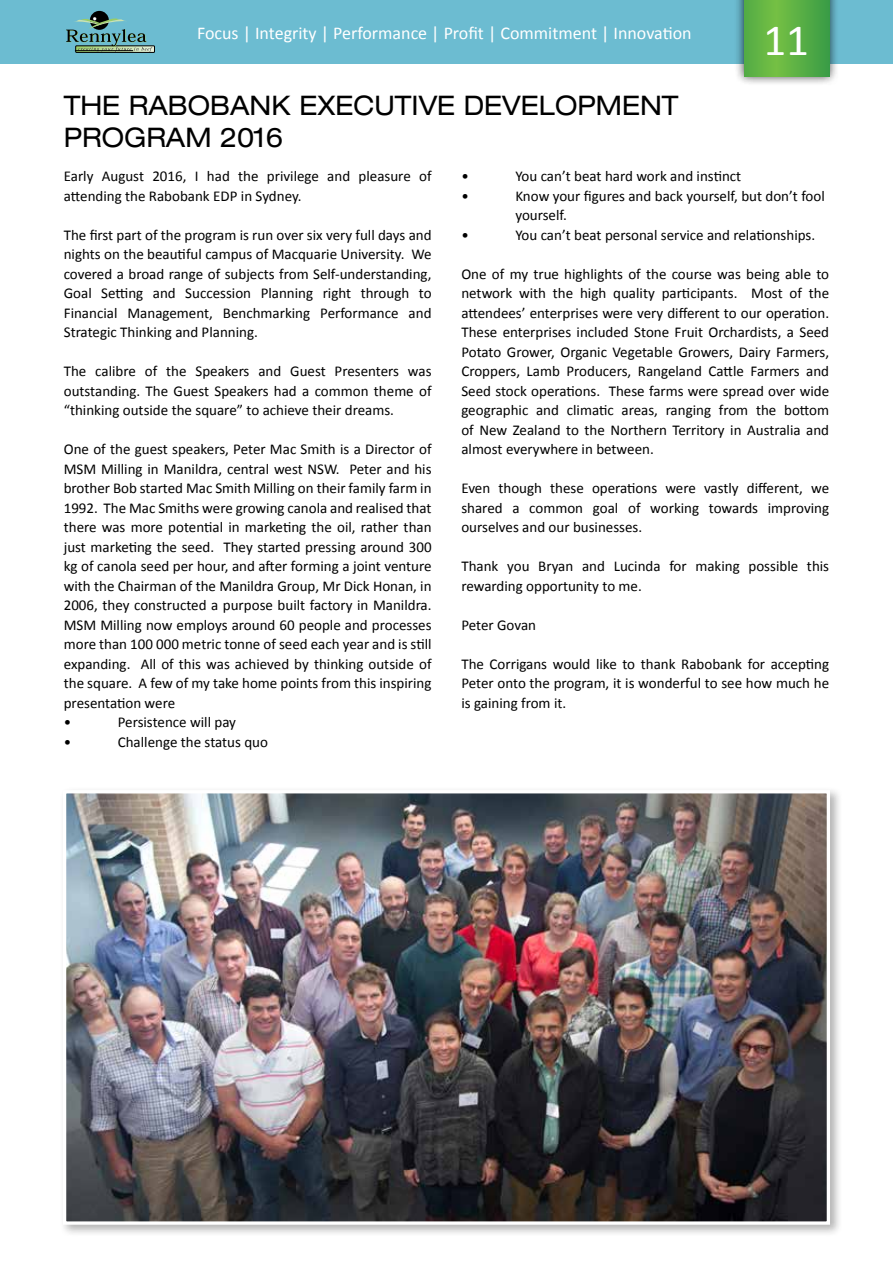
<style>
.page{position:relative;width:893px;height:1263px;background:#fff}
.page>*{position:absolute;margin:0;border:0;box-sizing:border-box;transform-origin:0 0}
.t1{font:45px "Calibri";color:#fff}
.t2{font:expanded 27px/32.4px "Helvetica Neue LT";color:#000;scale:.95 1}
.t3{font:18px "Calibri";color:#fff}
.t4{font:15px/19.5px "Calibri";color:#000;text-align:justify}
</style>
<div class="page">
<div style="left:0;top:0;width:893px;height:64px;background:#6cbcd1"></div>
<div style="left:734px;top:0;width:105px;height:86px;background:#000;opacity:.75"></div>
<svg style="left:744px;top:0;width:85px;height:77px;background:#5bb044"></svg>
<div style="left:76px;top:46px;width:79px;height:6px;border:1px solid #000"></div>
<div style="left:90px;top:11px;width:19px;height:19px;background:#000;border-radius:50%"></div>
<svg style="left:66px;top:16px;width:88px;height:36px"></svg>
<hr style="left:75px;top:50px;width:58px;height:1px;background:#000">
<div style="left:59px;top:786px;width:784px;height:451px;background:#000;opacity:.3"></div>
<img style="left:67px;top:794px;width:759px;height:427px">
<div style="left:63px;top:790px;width:767px;height:435px;border:3px solid #fff"></div>
<p class="t3" style="left:197px;top:22px;width:496px">Focus | Integrity | Performance | Profit | Commitment | Innovation</p>
<h1 class="t1" style="left:763px;top:12px;width:47px">11</h1>
<h2 class="t2" style="left:64px;top:88px;width:649px">THE RABOBANK EXECUTIVE DEVELOPMENT<br>PROGRAM 2016</h2>
<p class="t4" style="left:64px;top:166px;width:369px">Early August 2016, I had the privilege and pleasure of attending the Rabobank EDP in Sydney.</p>
<p class="t4" style="left:64px;top:224px;width:369px">The first part of the program is run over six very full days and nights on the beautiful campus of Macquarie University. We covered a broad range of subjects from Self-understanding, Goal Setting and Succession Planning right through to Financial Management, Benchmarking Performance and Strategic Thinking and Planning.</p>
<p class="t4" style="left:64px;top:361px;width:369px">The calibre of the Speakers and Guest Presenters was outstanding. The Guest Speakers had a common theme of “thinking outside the square” to achieve their dreams.</p>
<p class="t4" style="left:64px;top:439px;width:369px;text-align:left">One of the guest speakers, Peter Mac Smith is a Director of MSM Milling in Manildra, central west NSW. Peter and his brother Bob started Mac Smith Milling on their family farm in 1992. The Mac Smiths were growing canola and realised that there was more potential in marketing the oil, rather than just marketing the seed. They started pressing around 300 kg of canola seed per hour, and after forming a joint venture with the Chairman of the Manildra Group, Mr Dick Honan, in 2006, they constructed a purpose built factory in Manildra.<br>MSM Milling now employs around 60 people and processes more than 100 000 metric tonne of seed each year and is still expanding. All of this was achieved by thinking outside of the square. A few of my take home points from this inspiring presentation were<br>•</p>
<p class="t4" style="left:118px;top:712px;width:120px">Persistence will pay</p>
<p class="t4" style="left:64px;top:731px;width:9px">•</p>
<p class="t4" style="left:118px;top:731px;width:152px">Challenge the status quo</p>
<p class="t4" style="left:461px;top:166px;width:9px">•</p>
<p class="t4" style="left:515px;top:166px;width:227px">You can’t beat hard work and instinct</p>
<p class="t4" style="left:461px;top:185px;width:9px">•</p>
<p class="t4" style="left:515px;top:185px;width:311px">Know your figures and back yourself, but don’t fool yourself.</p>
<p class="t4" style="left:461px;top:224px;width:9px">•</p>
<p class="t4" style="left:515px;top:224px;width:301px">You can’t beat personal service and relationships.</p>
<p class="t4" style="left:461px;top:263px;width:369px">One of my true highlights of the course was being able to network with the high quality participants. Most of the attendees’ enterprises were very different to our operation.<br>These enterprises included Stone Fruit Orchardists, a Seed Potato Grower, Organic Vegetable Growers, Dairy Farmers, Croppers, Lamb Producers, Rangeland Cattle Farmers and Seed stock operations. These farms were spread over wide geographic and climatic areas, ranging from the bottom of New Zealand to the Northern Territory in Australia and almost everywhere in between.</p>
<p class="t4" style="left:461px;top:478px;width:369px">Even though these operations were vastly different, we shared a common goal of working towards improving ourselves and our businesses.</p>
<p class="t4" style="left:461px;top:556px;width:369px">Thank you Bryan and Lucinda for making possible this rewarding opportunity to me.</p>
<p class="t4" style="left:461px;top:614px;width:76px">Peter Govan</p>
<p class="t4" style="left:461px;top:653px;width:369px">The Corrigans would like to thank Rabobank for accepting Peter onto the program, it is wonderful to see how much he is gaining from it.</p>
</div>
